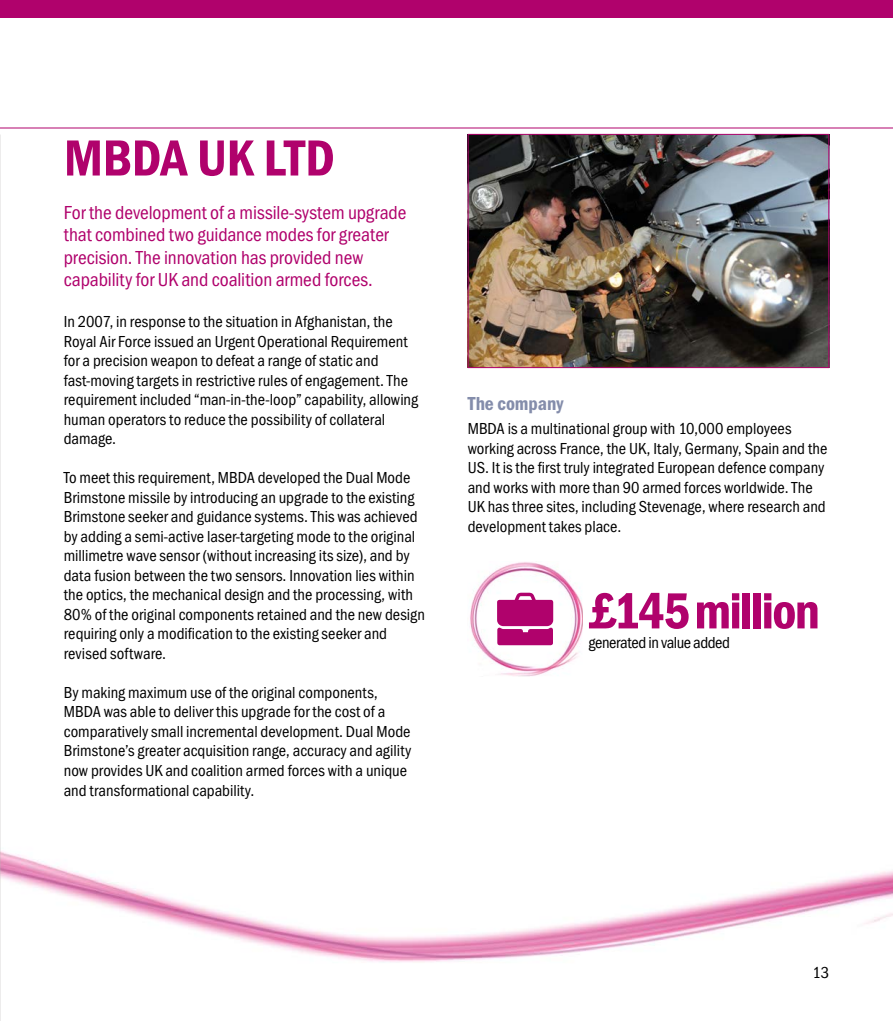
<style>
.page{position:relative;width:893px;height:1021px;background:#fff}
.page>*{position:absolute;margin:0;border:0;box-sizing:border-box;transform-origin:0 0}
.t1{font:600 52.5px "Franklin Got Cd Io P";letter-spacing:-.03em;color:#b0026c}
.t2{font:600 52.5px "Franklin Got Cd Io P";letter-spacing:-.01em;color:#b0026c}
.t3{font:19.5px/22.5px "Franklin Got Cd Io P";letter-spacing:-.005em;color:#b0026c}
.t4{font:600 19.5px "Franklin Got Cd Io P";color:#848dab}
.t5{font:16.5px/19.5px "Franklin Got Cd Io P";color:#000}
.t6{font:16.5px "Franklin Got Cd Io P";letter-spacing:-.025em;color:#000}
</style>
<div class="page">
<img style="left:0;top:127px;width:893px;height:835px">
<img style="left:0;top:134px;width:1px;height:886px">
<hr style="left:392px;top:459px;width:416px;height:1px;background:#fff">
<img style="left:470px;top:136px;width:357px;height:230px">
<div style="left:468px;top:134px;width:361px;height:234px;border:1px solid #b0026c"></div>
<hr style="left:0;top:128px;width:893px;height:1px;background:#b0026c">
<div style="left:0;top:0;width:893px;height:17px;background:#b0026c"></div>
<img style="left:468px;top:561px;width:115px;height:115px">
<svg style="left:495px;top:592px;width:60px;height:55px"></svg>
<h1 class="t2" style="left:64px;top:128px;width:272px">MBDA UK LTD</h1>
<p class="t3" style="left:64px;top:201px;width:344px">For the development of a missile-system upgrade that combined two guidance modes for greater precision. The innovation has provided new capability for UK and coalition armed forces.</p>
<p class="t5" style="left:64px;top:312px;width:356px">In 2007, in response to the situation in Afghanistan, the Royal Air Force issued an Urgent Operational Requirement for a precision weapon to defeat a range of static and fast-moving targets in restrictive rules of engagement. The requirement included “man-in-the-loop” capability, allowing human operators to reduce the possibility of collateral damage.</p>
<p class="t5" style="left:64px;top:468px;width:363px">To meet this requirement, MBDA developed the Dual Mode Brimstone missile by introducing an upgrade to the existing Brimstone seeker and guidance systems. This was achieved by adding a semi-active laser-targeting mode to the original millimetre wave sensor (without increasing its size), and by data fusion between the two sensors. Innovation lies within the optics, the mechanical design and the processing, with 80% of the original components retained and the new design requiring only a modification to the existing seeker and revised software.</p>
<p class="t5" style="left:64px;top:683px;width:349px">By making maximum use of the original components, MBDA was able to deliver this upgrade for the cost of a comparatively small incremental development. Dual Mode Brimstone’s greater acquisition range, accuracy and agility now provides UK and coalition armed forces with a unique and transformational capability.</p>
<p class="t4" style="left:468px;top:392px;width:97px">The company</p>
<p class="t5" style="left:468px;top:419px;width:361px">MBDA is a multinational group with 10,000 employees working across France, the UK, Italy, Germany, Spain and the US. It is the first truly integrated European defence company and works with more than 90 armed forces worldwide. The UK has three sites, including Stevenage, where research and development takes place.</p>
<h1 class="t1" style="left:588px;top:581px;width:233px">£145million</h1>
<p class="t6" style="left:588px;top:633px;width:143px">generated in value added</p>
<p class="t5" style="left:813px;top:963px;width:18px">13</p>
</div>
